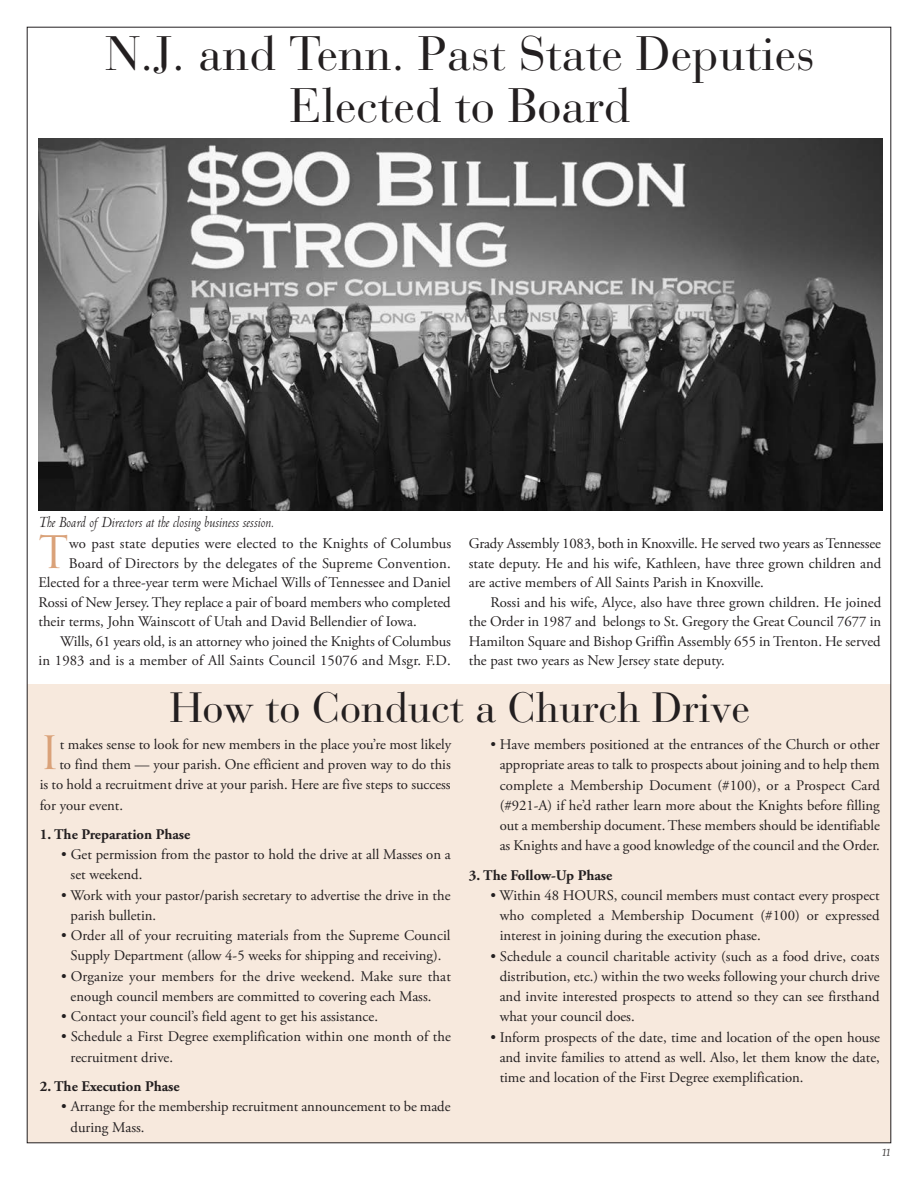
<style>
.page{position:relative;width:918px;height:1188px;background:#fff}
.page>*{position:absolute;margin:0;border:0;box-sizing:border-box;transform-origin:0 0}
.t1{font:48px/52.5px "Bauer Bodoni";color:#231f20;text-align:center}
.t2{font:44.85px "Trajan Pro";color:#daa279}
.t3{font:43.65px "Trajan Pro";color:#daa279}
.t4{font:42px "Bauer Bodoni";color:#231f20}
.t5{font:italic 16.5px "Centaur MT Std";color:#231f20;scale:.9 1}
.t6{font:14.7px/20.2px "Adobe Garamond Pro";color:#231f20;text-align:justify}
.t7{font:700 14.7px "Adobe Garamond Pro";color:#231f20}
.t8{font:italic 10.5px "Palatino";color:#231f20;scale:.9 1}
</style>
<div class="page">
<img style="left:38px;top:139px;width:845px;height:371px">
<div style="left:27px;top:684px;width:864px;height:459px;background:#f7e9dd"></div>
<h1 class="t1" style="left:105px;top:33px;width:711px">N.J. and Tenn. Past State Deputies<br>Elected to Board</h1>
<p class="t5" style="left:39px;top:516px;width:263px">The Board of Directors at the closing business session.</p>
<h3 class="t3" style="left:39px;top:535px;width:32px">T</h3>
<p class="t6" style="left:69px;top:535px;width:384px">wo past state deputies were elected to the Knights of Columbus</p>
<p class="t6" style="left:69px;top:554px;width:384px">Board of Directors by the delegates of the supreme Convention.</p>
<p class="t6" style="left:39px;top:574px;width:414px">elected for a three-year term were Michael Wills of Tennessee and Daniel</p>
<p class="t6" style="left:39px;top:593px;width:414px">Rossi of New Jersey. They replace a pair of board members who completed</p>
<p class="t6" style="left:39px;top:613px;width:380px">their terms, John Wainscott of Utah and David Bellendier of Iowa.</p>
<p class="t6" style="left:60px;top:632px;width:392px">Wills, 61 years old, is an attorney who joined the Knights of Columbus</p>
<p class="t6" style="left:39px;top:652px;width:414px">in 1983 and is a member of all saints Council 15076 and Msgr. F.D.</p>
<p class="t6" style="left:469px;top:535px;width:414px;line-height:19.5px">grady assembly 1083, both in Knoxville. He served two years as Tennessee state deputy. He and his wife, Kathleen, have three grown children and are active members of all saints Parish in Knoxville.</p>
<p class="t6" style="left:469px;top:594px;width:414px;line-height:19.5px;text-indent:22px">Rossi and his wife, alyce, also have three grown children. He joined the Order in 1987 and belongs to st. gregory the great Council 7677 in Hamilton square and Bishop griffin assembly 655 in Trenton. He served the past two years as New Jersey state deputy.</p>
<h3 class="t4" style="left:170px;top:693px;width:582px">How to Conduct a Church Drive</h3>
<h2 class="t2" style="left:40px;top:736px;width:21px">I</h2>
<p class="t6" style="left:60px;top:735px;width:393px">t makes sense to look for new members in the place you’re most likely</p>
<p class="t6" style="left:59px;top:756px;width:393px">to find them — your parish. One efficient and proven way to do this</p>
<p class="t6" style="left:40px;top:776px;width:413px">is to hold a recruitment drive at your parish. Here are five steps to success</p>
<p class="t6" style="left:40px;top:796px;width:85px">for your event.</p>
<p class="t7" style="left:40px;top:828px;width:152px">1. The Preparation Phase</p>
<p class="t6" style="left:71px;top:846px;width:382px;text-indent:-9px">• get permission from the pastor to hold the drive at all Masses on a set weekend.</p>
<p class="t6" style="left:71px;top:886px;width:381px;text-indent:-9px">• Work with your pastor/parish secretary to advertise the drive in the parish bulletin.</p>
<p class="t6" style="left:61px;top:927px;width:391px;text-align:center">• Order all of your recruiting materials from the supreme Council supply Department (allow 4-5 weeks for shipping and receiving).</p>
<p class="t6" style="left:71px;top:967px;width:382px;text-indent:-9px">• Organize your members for the drive weekend. Make sure that enough council members are committed to covering each Mass.</p>
<p class="t6" style="left:61px;top:1008px;width:318px">• Contact your council’s field agent to get his assistance.</p>
<p class="t6" style="left:71px;top:1028px;width:382px;text-indent:-9px">• schedule a First Degree exemplification within one month of the recruitment drive.</p>
<p class="t7" style="left:40px;top:1080px;width:141px">2. The Execution Phase</p>
<p class="t6" style="left:71px;top:1098px;width:381px;text-indent:-9px">• arrange for the membership recruitment announcement to be made during Mass.</p>
<p class="t6" style="left:500px;top:736px;width:382px;text-indent:-9px">• Have members positioned at the entrances of the Church or other appropriate areas to talk to prospects about joining and to help them complete a Membership Document (#100), or a Prospect Card (#921-a) if he’d rather learn more about the Knights before filling out a membership document. These members should be identifiable as Knights and have a good knowledge of the council and the Order.</p>
<p class="t7" style="left:469px;top:869px;width:145px">3. The Follow-Up Phase</p>
<p class="t6" style="left:500px;top:886px;width:382px;text-indent:-9px">• Within 48 HOURs, council members must contact every prospect who completed a Membership Document (#100) or expressed interest in joining during the execution phase.</p>
<p class="t6" style="left:500px;top:947px;width:382px;text-indent:-9px">• schedule a council charitable activity (such as a food drive, coats distribution, etc.) within the two weeks following your church drive and invite interested prospects to attend so they can see firsthand what your council does.</p>
<p class="t6" style="left:500px;top:1028px;width:382px;text-indent:-9px">• Inform prospects of the date, time and location of the open house and invite families to attend as well. also, let them know the date, time and location of the First Degree exemplification.</p>
<p class="t8" style="left:882px;top:1146px;width:11px">11</p>
</div>
